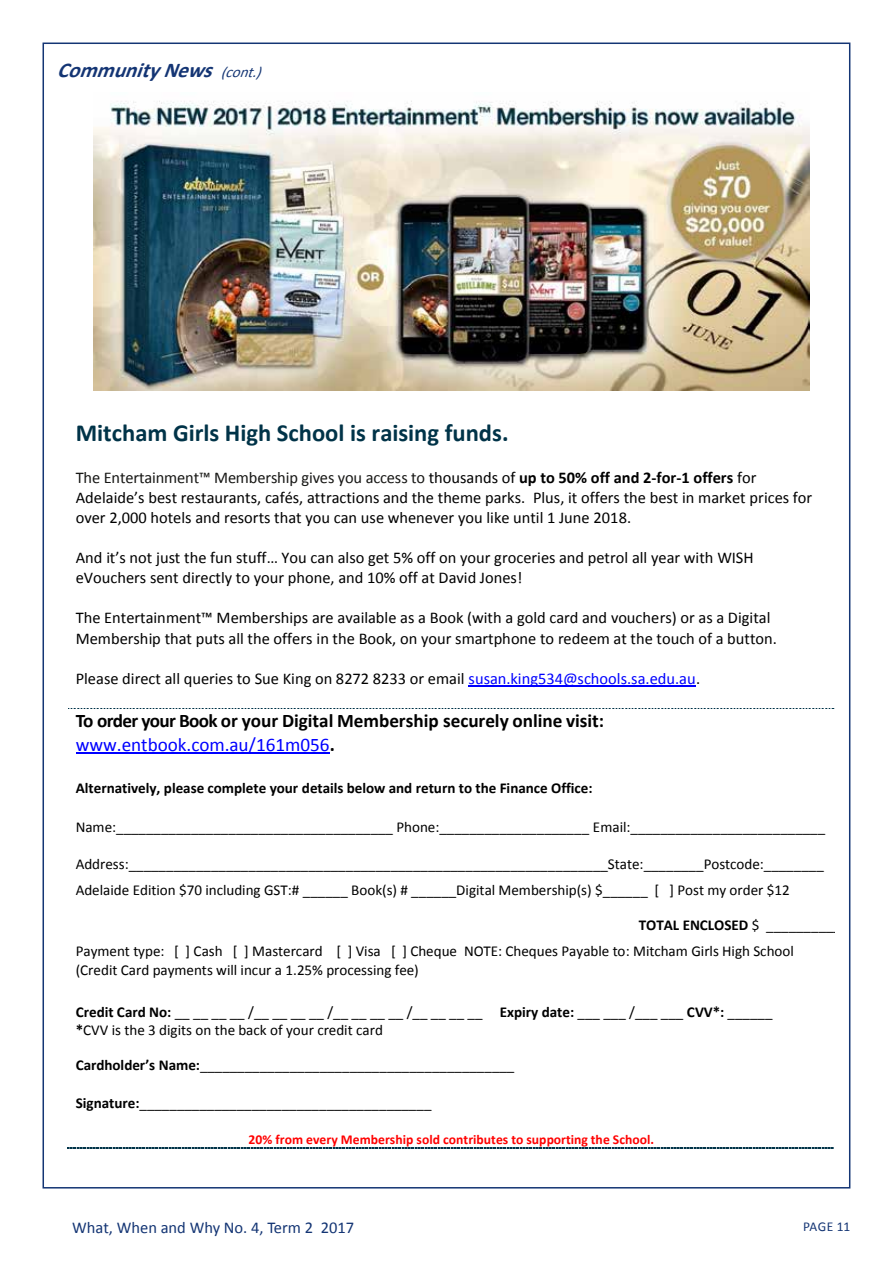
<style>
.page{position:relative;width:893px;height:1263px;background:#fff}
.page>*{position:absolute;margin:0;border:0;box-sizing:border-box;transform-origin:0 0}
.t1{font:700 24.6px "Calibri";color:#003348}
.t2{font:italic 700 21px "Calibri";color:#143574}
.t3{font:700 19.2px/23.2px "Calibri";color:#000}
.t4{font:16.5px "Calibri";color:#143574}
.t5{font:16.35px/20px "Calibri";color:#000}
.t6{font:15.15px/26.4px "Calibri";color:#000}
.t7{font:700 15.15px "Calibri";color:#000}
.t8{font:700 13.65px "Calibri";letter-spacing:.005em;color:#f00}
.t9{font:13.5px "Calibri";letter-spacing:.015em;color:#143574}
.s1{font-weight:400;font-size:15px}
.s2{color:#171715}
.s3{font-weight:700}
.s4{color:#00f}
.s5{font-weight:400;color:#00f}
</style>
<div class="page">
<hr style="left:469px;top:685px;width:227px;height:2px;background:#00f">
<hr style="left:76px;top:753px;width:254px;height:1px;background:#00f">
<svg style="left:68px;top:708px;width:767px;height:1px"></svg>
<svg style="left:67px;top:1147px;width:767px;height:1px"></svg>
<img style="left:94px;top:101px;width:715px;height:290px">
<h2 class="t2" style="left:57px;top:57px;width:212px">CommunityNews<span class="s1">(cont.)</span></h2>
<h1 class="t1" style="left:76px;top:417px;width:434px">Mitcham Girls High School is raising funds.</h1>
<p class="t5" style="left:76px;top:468px;width:738px"><span class="s2">The Entertainment™ Membership gives you access to</span> thousands of <span class="s3">up to 50% off and 2-for-1 offers</span> for<br>Adelaide’s best restaurants, cafés, attractions and the theme parks. Plus, it offers the best in market prices for over 2,000 hotels and resorts that you can use whenever you like until 1 June 2018.</p>
<p class="t5" style="left:76px;top:548px;width:679px">And it’s not just the fun stuff… You can also get 5% off on your groceries and petrol all year with WISH eVouchers sent directly to your phone, and 10% off at David Jones!</p>
<p class="t5" style="left:76px;top:608px;width:703px">The Entertainment™ Memberships are available as a Book (with a gold card and vouchers) or as a Digital<br>Membership that puts all the offers in the Book, on your smartphone to redeem at the touch of a button.</p>
<p class="t5" style="left:76px;top:668px;width:626px">Please direct all queries to Sue King on 8272 8233 or email <span class="s4">susan.king534@schools.sa.edu.au</span>.</p>
<p class="t3" style="left:76px;top:709px;width:530px">To order your Book or your Digital Membership securely online visit: <span class="s5">www.entbook.com.au/161m056</span>.</p>
<p class="t7" style="left:76px;top:779px;width:518px">Alternatively, please complete your details below and return to the Finance Office:</p>
<p class="t6" style="left:76px;top:814px;width:751px">Name:_____________________________________ Phone:____________________ Email:__________________________</p>
<p class="t6" style="left:76px;top:850px;width:750px">Address:________________________________________________________________State:________Postcode:________<br>Adelaide Edition $70 including GST:# ______ Book(s) # ______Digital Membership(s) $______ [ ] Post my order $12</p>
<p class="t6" style="left:76px;top:911px;width:767px;text-indent:563px"><span class="s3">TOTAL ENCLOSED</span> $ __________<br>Payment type: [ ] Cash [ ] Mastercard [ ] Visa [ ] Cheque NOTE: Cheques Payable to: Mitcham Girls High School</p>
<p class="t6" style="left:76px;top:956px;width:345px">(Credit Card payments will incur a 1.25% processing fee)</p>
<p class="t6" style="left:76px;top:1003px;width:698px;line-height:18.3px"><span class="s3">Credit Card No:</span> __ __ __ __ /__ __ __ __ /__ __ __ __ /__ __ __ __ <span class="s3">Expiry date:</span> ___ ___ /___ ___ <span class="s3">CVV*:</span> ______ <span class="s3">*</span>CVV is the 3 digits on the back of your credit card</p>
<p class="t6" style="left:76px;top:1052px;width:440px"><span class="s3">Cardholder’s Name:</span>__________________________________________</p>
<p class="t6" style="left:76px;top:1089px;width:357px"><span class="s3">Signature:</span>_______________________________________</p>
<p class="t8" style="left:249px;top:1131px;width:407px">20% from every Membership sold contributes to supporting the School.</p>
<p class="t4" style="left:72px;top:1217px;width:283px">What, When and Why No. 4, Term 2 2017</p>
<p class="t9" style="left:803px;top:1217px;width:49px">PAGE 11</p>
</div>
